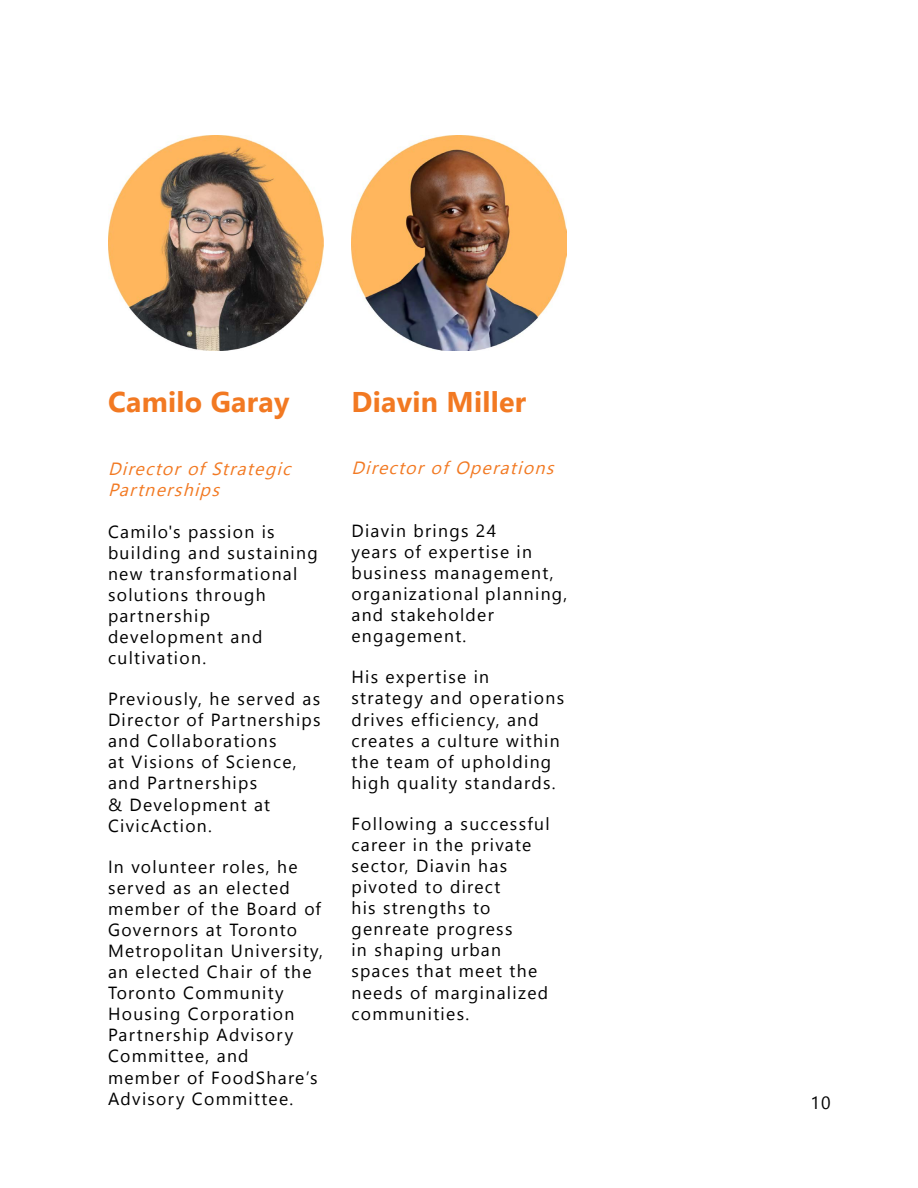
<style>
.page{position:relative;width:918px;height:1188px;background:#fff}
.page>*{position:absolute;margin:0;border:0;box-sizing:border-box;transform-origin:0 0}
.t1{font:700 28.5px "Nirmala UI";letter-spacing:.01em;color:#f27922}
.t2{font:italic 17.7px/21px "Nirmala UI";color:#f27922}
.t3{font:17.7px "Nirmala UI";color:#000}
.t4{font:17.55px/21px "Nirmala UI";letter-spacing:.075em;color:#000}
</style>
<div class="page">
<img style="left:108px;top:135px;width:216px;height:216px">
<img style="left:351px;top:135px;width:216px;height:216px">
<h1 class="t1" style="left:108px;top:379px;width:183px">Camilo Garay</h1>
<p class="t2" style="left:108px;top:457px;width:191px">DirectorofStrategic<br>Partnerships</p>
<p class="t4" style="left:108px;top:520px;width:211px">Camilo's passion is building and sustaining new transformational solutions through partnership development and cultivation.</p>
<p class="t4" style="left:108px;top:687px;width:214px">Previously, he served as<br>Director of Partnerships and Collaborations<br>at Visions of Science, and Partnerships<br>&amp; Development at<br>CivicAction.</p>
<p class="t4" style="left:108px;top:855px;width:217px">In volunteer roles, he served as an elected member of the Board of<br>Governors at Toronto<br>Metropolitan University, an elected Chair of the<br>Toronto Community<br>Housing Corporation<br>Partnership Advisory<br>Committee, and member of FoodShare’s<br>Advisory Committee.</p>
<h1 class="t1" style="left:351px;top:379px;width:176px">Diavin Miller</h1>
<p class="t2" style="left:351px;top:457px;width:211px">DirectorofOperations</p>
<p class="t4" style="left:351px;top:519px;width:218px">Diavin brings 24<br>years of expertise in business management, organizational planning, and stakeholder engagement.</p>
<p class="t4" style="left:351px;top:666px;width:214px">His expertise in strategy and operations drives efficiency, and creates a culture within the team of upholding high quality standards.</p>
<p class="t4" style="left:351px;top:812px;width:200px">Following a successful career in the private sector, Diavin has pivoted to direct<br>his strengths to genreate progress<br>in shaping urban spaces that meet the needs of marginalized communities.</p>
<p class="t3" style="left:810px;top:1089px;width:22px">10</p>
</div>
